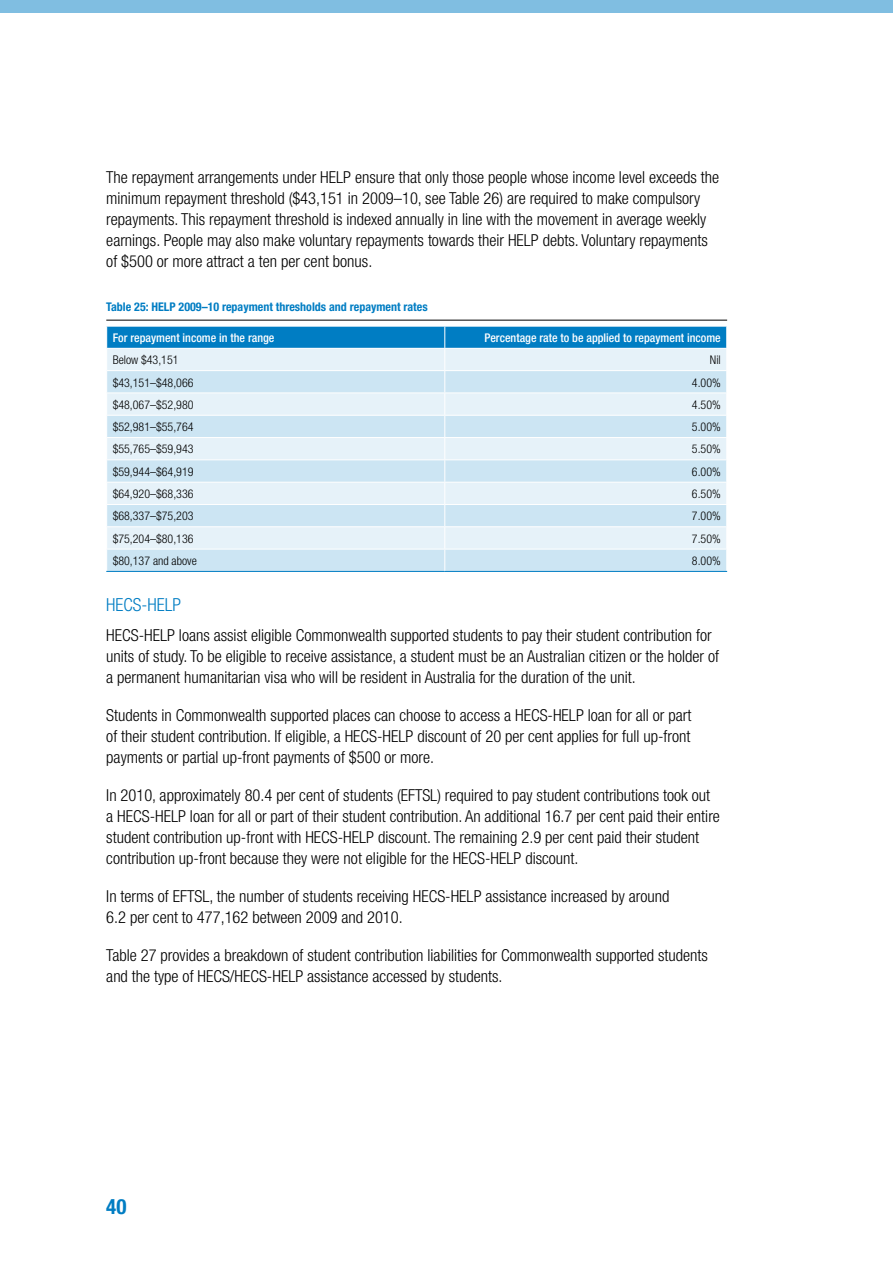
<style>
.page{position:relative;width:893px;height:1263px;background:#fff}
.page>*{position:absolute;margin:0;border:0;box-sizing:border-box;transform-origin:0 0}
.t1{font:700 condensed 21px "Helvetica Neue LT";color:#007dc3}
.t2{font:300 condensed 18px "Helvetica Neue LT";color:#007dc3}
.t3{font:300 condensed 16.5px/21px "Helvetica Neue LT";color:#000}
.t4{font:300 condensed 12px "Helvetica Neue LT";color:#000}
.t5{font:500 condensed 12px "Helvetica Neue LT";color:#fff}
.t6{font:700 condensed 12px "Helvetica Neue LT";color:#007dc3}
</style>
<div class="page">
<div style="left:0;top:0;width:893px;height:13px;background:#80bee1"></div>
<hr style="left:106px;top:320px;width:621px;height:1px;background:#000">
<svg style="left:106px;top:326px;width:621px;height:245px;background:#c8e2f2"></svg>
<hr style="left:106px;top:571px;width:339px;height:1px;background:#007dc3">
<hr style="left:445px;top:571px;width:282px;height:1px;background:#007dc3">
<p class="t3" style="left:106px;top:167px;width:614px">The repayment arrangements under HELP ensure that only those people whose income level exceeds the minimum repayment threshold ($43,151 in 2009–10, see Table 26) are required to make compulsory repayments. This repayment threshold is indexed annually in line with the movement in average weekly earnings. People may also make voluntary repayments towards their HELP debts. Voluntary repayments of $500 or more attract a ten per cent bonus.</p>
<p class="t6" style="left:106px;top:300px;width:323px">Table 25: HELP 2009–10 repayment thresholds and repayment rates</p>
<p class="t5" style="left:113px;top:330px;width:163px">For repayment income in the range</p>
<p class="t5" style="left:484px;top:330px;width:238px">Percentage rate to be applied to repayment income</p>
<p class="t4" style="left:113px;top:353px;width:67px">Below $43,151</p>
<p class="t4" style="left:710px;top:353px;width:12px">Nil</p>
<p class="t4" style="left:113px;top:375px;width:82px">$43,151–$48,066</p>
<p class="t4" style="left:692px;top:375px;width:30px">4.00%</p>
<p class="t4" style="left:113px;top:398px;width:82px">$48,067–$52,980</p>
<p class="t4" style="left:692px;top:398px;width:30px">4.50%</p>
<p class="t4" style="left:113px;top:420px;width:82px">$52,981–$55,764</p>
<p class="t4" style="left:692px;top:420px;width:30px">5.00%</p>
<p class="t4" style="left:113px;top:442px;width:82px">$55,765–$59,943</p>
<p class="t4" style="left:692px;top:442px;width:30px">5.50%</p>
<p class="t4" style="left:113px;top:465px;width:82px">$59,944–$64,919</p>
<p class="t4" style="left:692px;top:465px;width:30px">6.00%</p>
<p class="t4" style="left:113px;top:487px;width:82px">$64,920–$68,336</p>
<p class="t4" style="left:692px;top:487px;width:30px">6.50%</p>
<p class="t4" style="left:113px;top:509px;width:82px">$68,337–$75,203</p>
<p class="t4" style="left:692px;top:509px;width:30px">7.00%</p>
<p class="t4" style="left:113px;top:532px;width:82px">$75,204–$80,136</p>
<p class="t4" style="left:692px;top:532px;width:30px">7.50%</p>
<p class="t4" style="left:113px;top:554px;width:86px">$80,137 and above</p>
<p class="t4" style="left:692px;top:554px;width:30px">8.00%</p>
<p class="t2" style="left:106px;top:594px;width:76px">HECS-HELP</p>
<p class="t3" style="left:106px;top:624px;width:614px">HECS-HELP loans assist eligible Commonwealth supported students to pay their student contribution for units of study. To be eligible to receive assistance, a student must be an Australian citizen or the holder of a permanent humanitarian visa who will be resident in Australia for the duration of the unit.</p>
<p class="t3" style="left:106px;top:704px;width:587px;text-align:justify">Students in Commonwealth supported places can choose to access a HECS-HELP loan for all or part of their student contribution. If eligible, a HECS-HELP discount of 20 per cent applies for full up-front payments or partial up-front payments of $500 or more.</p>
<p class="t3" style="left:106px;top:784px;width:615px">In 2010, approximately 80.4 per cent of students (EFTSL) required to pay student contributions took out a HECS-HELP loan for all or part of their student contribution. An additional 16.7 per cent paid their entire student contribution up-front with HECS-HELP discount. The remaining 2.9 per cent paid their student contribution up-front because they were not eligible for the HECS-HELP discount.</p>
<p class="t3" style="left:106px;top:885px;width:565px">In terms of EFTSL, the number of students receiving HECS-HELP assistance increased by around<br>6.2 per cent to 477,162 between 2009 and 2010.</p>
<p class="t3" style="left:106px;top:944px;width:603px">Table 27 provides a breakdown of student contribution liabilities for Commonwealth supported students and the type of HECS/HECS-HELP assistance accessed by students.</p>
<p class="t1" style="left:106px;top:1193px;width:22px">40</p>
</div>
